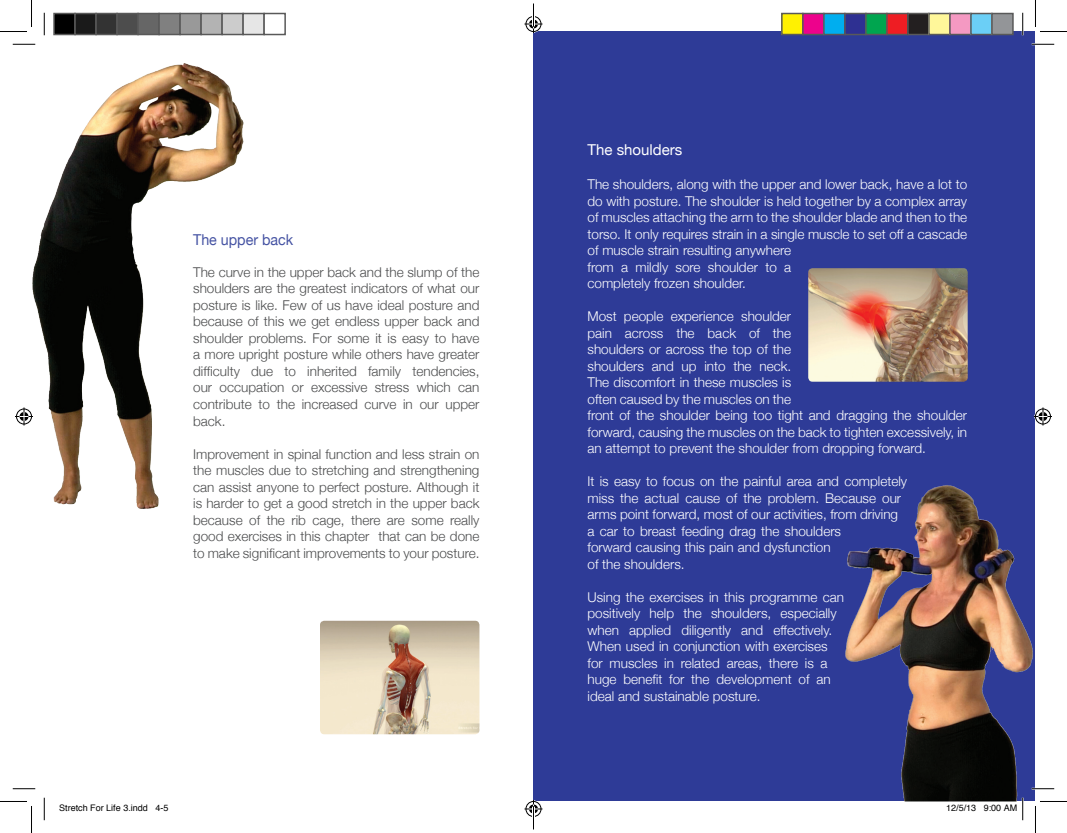
<style>
.page{position:relative;width:1067px;height:833px;background:#fff}
.page>*{position:absolute;margin:0;border:0;box-sizing:border-box;transform-origin:0 0}
.t1{font:15px "Helvetica Neue";color:#fff}
.t2{font:15px "Helvetica Neue";color:#4553a3;scale:.95 1}
.t3{font:300 13.5px/16.5px "Helvetica Neue";color:#fff}
.t4{font:300 13.5px/16.5px "Helvetica Neue";color:#4b4c4d;text-align:justify}
.t5{font:9px "Helvetica";color:#000}
</style>
<div class="page">
<div style="left:533px;top:32px;width:502px;height:769px;background:#2e3b97"></div>
<img style="left:808px;top:268px;width:159px;height:110px">
<img style="left:320px;top:620px;width:159px;height:114px">
<img style="left:808px;top:378px;width:227px;height:423px">
<img style="left:32px;top:35px;width:254px;height:474px">
<hr style="left:13px;top:43px;width:22px;height:2px;background:#fff">
<hr style="left:1031px;top:43px;width:23px;height:2px;background:#fff">
<hr style="left:1031px;top:787px;width:23px;height:2px;background:#fff">
<hr style="left:1021px;top:13px;width:2px;height:22px;background:#fff">
<svg style="left:13px;top:44px;width:22px;height:1px"></svg>
<svg style="left:1031px;top:44px;width:23px;height:1px"></svg>
<svg style="left:13px;top:788px;width:22px;height:1px"></svg>
<svg style="left:1031px;top:788px;width:23px;height:1px"></svg>
<svg style="left:44px;top:13px;width:1px;height:22px"></svg>
<svg style="left:44px;top:797px;width:1px;height:23px"></svg>
<svg style="left:1022px;top:13px;width:1px;height:22px"></svg>
<svg style="left:0;top:0;width:32px;height:32px"></svg>
<svg style="left:0;top:801px;width:32px;height:32px"></svg>
<svg style="left:1035px;top:0;width:31px;height:32px"></svg>
<svg style="left:1035px;top:801px;width:31px;height:32px"></svg>
<svg style="left:15px;top:407px;width:18px;height:18px"></svg>
<svg style="left:1033px;top:407px;width:18px;height:18px"></svg>
<div style="left:54px;top:14px;width:21px;height:21px;background:#000"></div>
<div style="left:53px;top:13px;width:23px;height:22px;border:2px solid #595959"></div>
<div style="left:75px;top:14px;width:21px;height:21px;background:#1a1a1a"></div>
<div style="left:74px;top:13px;width:23px;height:22px;border:2px solid #595959"></div>
<div style="left:96px;top:14px;width:21px;height:21px;background:#333"></div>
<div style="left:95px;top:13px;width:23px;height:22px;border:2px solid #595959"></div>
<div style="left:117px;top:14px;width:21px;height:21px;background:#4d4d4d"></div>
<div style="left:116px;top:13px;width:23px;height:22px;border:2px solid #595959"></div>
<div style="left:138px;top:14px;width:21px;height:21px;background:#666"></div>
<div style="left:137px;top:13px;width:23px;height:22px;border:2px solid #595959"></div>
<div style="left:159px;top:14px;width:21px;height:21px;background:#808080"></div>
<div style="left:158px;top:13px;width:23px;height:22px;border:2px solid #595959"></div>
<div style="left:180px;top:14px;width:21px;height:21px;background:#999"></div>
<div style="left:179px;top:13px;width:23px;height:22px;border:2px solid #595959"></div>
<div style="left:201px;top:14px;width:21px;height:21px;background:#b3b3b3"></div>
<div style="left:200px;top:13px;width:23px;height:22px;border:2px solid #595959"></div>
<div style="left:222px;top:14px;width:21px;height:21px;background:#ccc"></div>
<div style="left:221px;top:13px;width:23px;height:22px;border:2px solid #595959"></div>
<div style="left:243px;top:14px;width:21px;height:21px;background:#e6e6e6"></div>
<div style="left:242px;top:13px;width:23px;height:22px;border:2px solid #595959"></div>
<div style="left:263px;top:13px;width:23px;height:22px;border:2px solid #595959"></div>
<div style="left:781px;top:14px;width:21px;height:21px;background:#fff101"></div>
<div style="left:781px;top:13px;width:22px;height:22px;border:2px solid #595959"></div>
<div style="left:802px;top:14px;width:21px;height:21px;background:#ed028c"></div>
<div style="left:802px;top:13px;width:22px;height:22px;border:2px solid #595959"></div>
<div style="left:823px;top:14px;width:21px;height:21px;background:#00aeef"></div>
<div style="left:823px;top:13px;width:22px;height:22px;border:2px solid #595959"></div>
<div style="left:844px;top:14px;width:21px;height:21px;background:#2e3092"></div>
<div style="left:844px;top:13px;width:22px;height:22px;border:2px solid #595959"></div>
<div style="left:865px;top:14px;width:21px;height:21px;background:#00a54f"></div>
<div style="left:865px;top:13px;width:22px;height:22px;border:2px solid #595959"></div>
<div style="left:886px;top:14px;width:21px;height:21px;background:#ee1d23"></div>
<div style="left:886px;top:13px;width:22px;height:22px;border:2px solid #595959"></div>
<div style="left:907px;top:14px;width:21px;height:21px;background:#231f20"></div>
<div style="left:907px;top:13px;width:22px;height:22px;border:2px solid #595959"></div>
<div style="left:928px;top:14px;width:21px;height:21px;background:#fff79a"></div>
<div style="left:928px;top:13px;width:22px;height:22px;border:2px solid #595959"></div>
<div style="left:949px;top:14px;width:21px;height:21px;background:#f499c2"></div>
<div style="left:949px;top:13px;width:22px;height:22px;border:2px solid #595959"></div>
<div style="left:970px;top:14px;width:21px;height:21px;background:#6bcff6"></div>
<div style="left:970px;top:13px;width:22px;height:22px;border:2px solid #595959"></div>
<div style="left:991px;top:14px;width:21px;height:21px;background:#939598"></div>
<div style="left:991px;top:13px;width:22px;height:22px;border:2px solid #595959"></div>
<svg style="left:983px;top:797px;width:40px;height:23px"></svg>
<svg style="left:524px;top:4px;width:18px;height:29px"></svg>
<svg style="left:524px;top:800px;width:18px;height:29px"></svg>
<p class="t2" style="left:193px;top:229px;width:107px">The upper back</p>
<p class="t4" style="left:193px;top:263px;width:288px">The curve in the upper back and the slump of the shoulders are the greatest indicators of what our posture is like. Few of us have ideal posture and because of this we get endless upper back and shoulder problems. For some it is easy to have a more upright posture while others have greater difficulty due to inherited family tendencies, our occupation or excessive stress which can contribute to the increased curve in our upper back.</p>
<p class="t4" style="left:193px;top:444px;width:288px">Improvement in spinal function and less strain on the muscles due to stretching and strengthening can assist anyone to perfect posture. Although it is harder to get a good stretch in the upper back because of the rib cage, there are some really good exercises in this chapter that can be done to make significant improvements to your posture.</p>
<p class="t1" style="left:587px;top:139px;width:96px">The shoulders</p>
<p class="t3" style="left:587px;top:175px;width:381px">The shoulders, along with the upper and lower back, have a lot to do with posture. The shoulder is held together by a complex array of muscles attaching the arm to the shoulder blade and then to the torso. It only requires strain in a single muscle to set off a cascade of muscle strain resulting anywhere<br>from a mildly sore shoulder to a<br>completely frozen shoulder.</p>
<p class="t3" style="left:587px;top:307px;width:381px">Most people experience shoulder<br>pain across the back of the<br>shoulders or across the top of the<br>shoulders and up into the neck.<br>The discomfort in these muscles is<br>often caused by the muscles on the<br>front of the shoulder being too tight and dragging the shoulder forward, causing the muscles on the back to tighten excessively, in an attempt to prevent the shoulder from dropping forward.</p>
<p class="t3" style="left:587px;top:472px;width:321px">It is easy to focus on the painful area and completely miss the actual cause of the problem. Because our arms point forward, most of our activities, from driving a car to breast feeding drag the shoulders<br>forward causing this pain and dysfunction<br>of the shoulders.</p>
<p class="t3" style="left:587px;top:588px;width:258px">Using the exercises in this programme can positively help the shoulders, especially when applied diligently and effectively.<br>When used in conjunction with exercises for muscles in related areas, there is a huge benefit for the development of an ideal and sustainable posture.</p>
<p class="t5" style="left:59px;top:801px;width:111px">Stretch For Life 3.indd 4-5</p>
<p class="t5" style="left:946px;top:801px;width:73px">12/5/13 9:00 AM</p>
</div>
